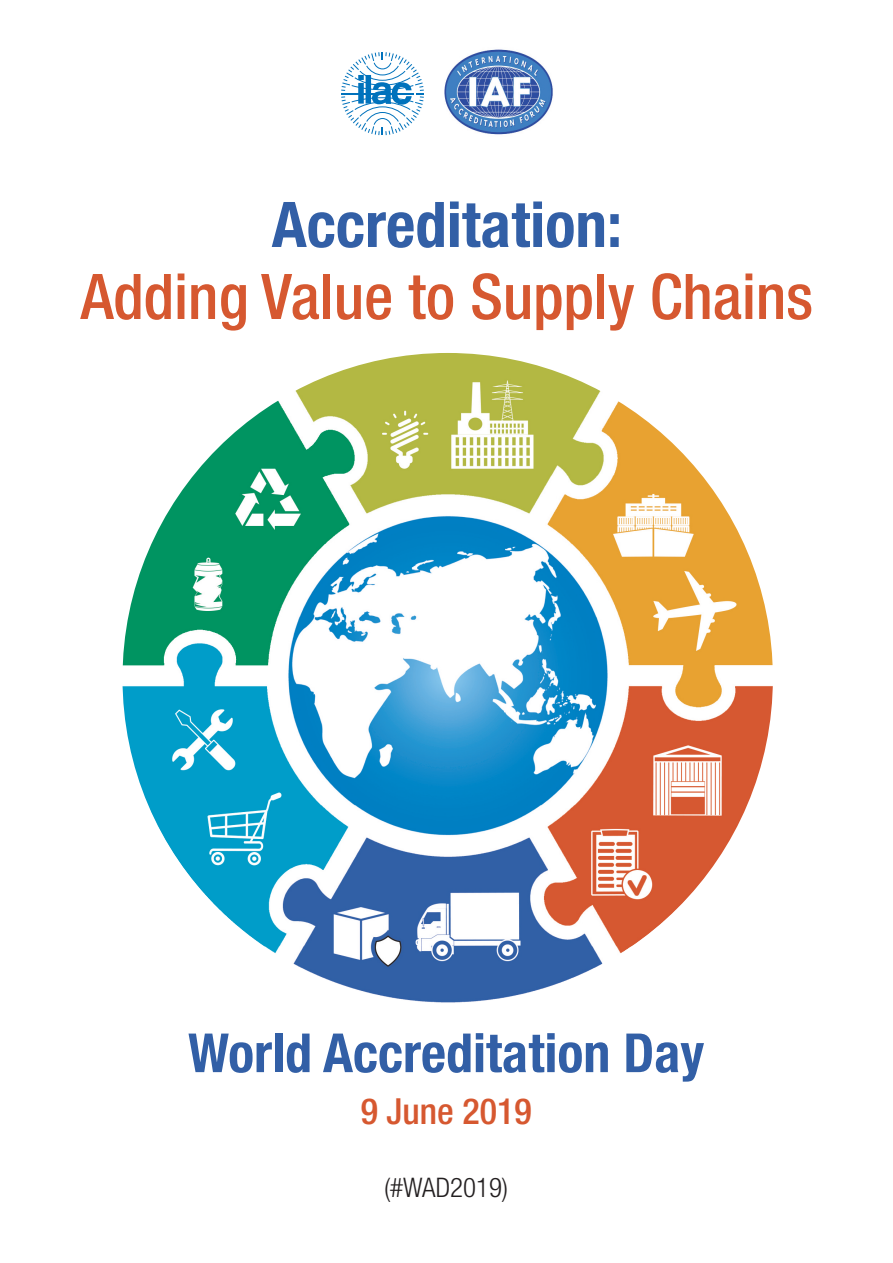
<style>
.page{position:relative;width:893px;height:1263px;background:#fff}
.page>*{position:absolute;margin:0;border:0;box-sizing:border-box;transform-origin:0 0}
.t1{font:500 condensed 63px "Helvetica Neue";color:#d65830}
.t2{font:700 condensed 63px "Helvetica Neue";color:#325fa6}
.t3{font:700 condensed 54px "Helvetica Neue";color:#325fa6}
.t4{font:500 condensed 36px "Helvetica Neue";color:#d65830}
.t5{font:300 condensed 27px "Helvetica Neue";color:#231f20}
</style>
<div class="page">
<img style="left:444px;top:49px;width:109px;height:86px">
<svg style="left:341px;top:52px;width:83px;height:83px"></svg>
<img style="left:122px;top:353px;width:651px;height:650px;border-radius:50%">
<p class="t2" style="left:272px;top:202px;width:352px">Accreditation:</p>
<p class="t1" style="left:81px;top:274px;width:734px">Adding Value to Supply Chains</p>
<p class="t3" style="left:188px;top:1033px;width:518px">World Accreditation Day</p>
<p class="t4" style="left:361px;top:1098px;width:172px">9 June 2019</p>
<p class="t5" style="left:384px;top:1177px;width:125px">(#WAD2019)</p>
</div>
